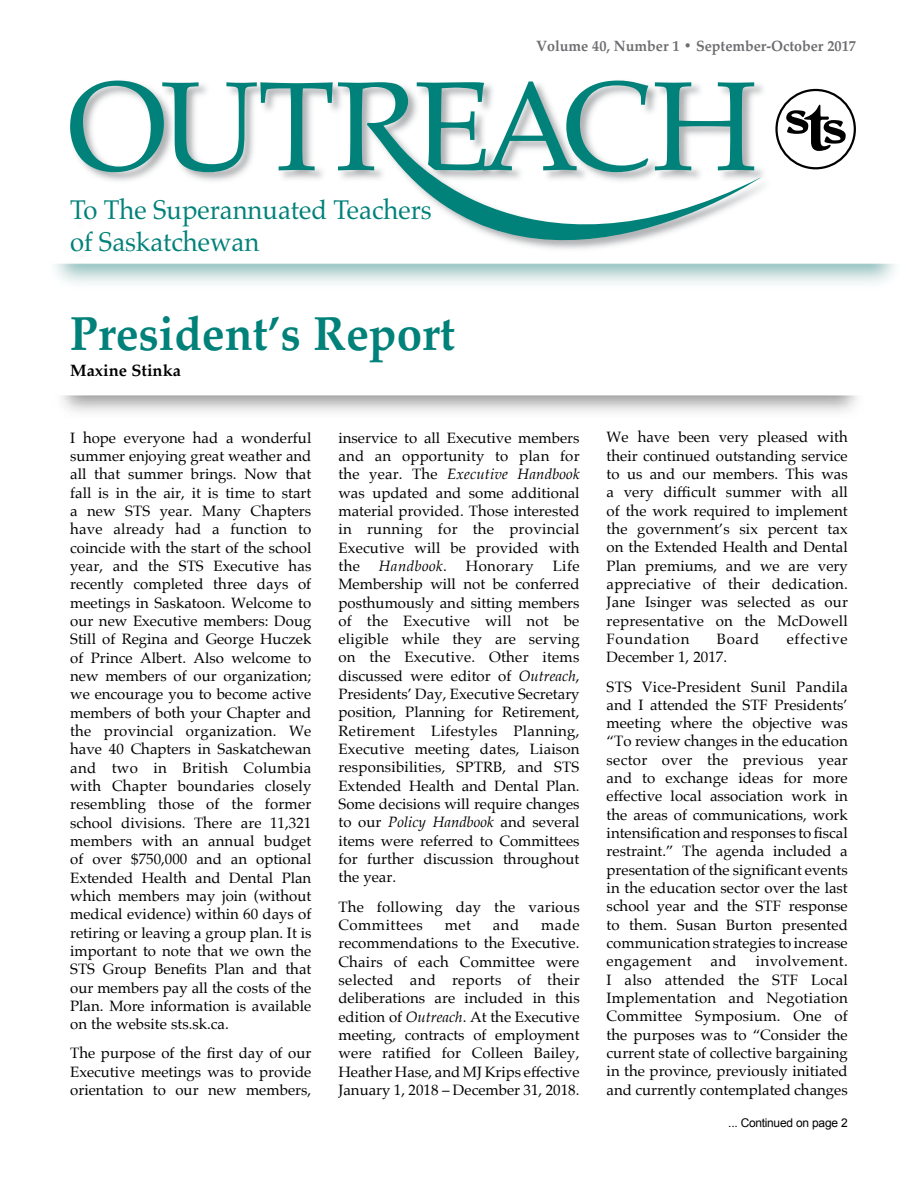
<style>
.page{position:relative;width:918px;height:1188px;background:#fff}
.page>*{position:absolute;margin:0;border:0;box-sizing:border-box;transform-origin:0 0}
.t1{font:700 48px "Palatino";color:#008179;scale:.95 1}
.t2{font:27px/31px "Palatino";color:#008179;scale:.95 1}
.t3{font:700 16.5px "Palatino";color:#000}
.t4{font:15px/18.3px "Palatino";color:#000;text-align:justify}
.t5{font:700 15px "Palatino";color:#6d6e71;scale:.95 1}
.t6{font:italic 15px "Palatino";letter-spacing:.025em;color:#000}
.t7{font:15px "Palatino";letter-spacing:.04em;color:#000}
.t8{font:15px "Palatino";letter-spacing:.025em;color:#000}
.t9{font:12px "Arial";letter-spacing:-.025em;color:#000}
.s1{font-style:italic}
.s2{font-style:normal}
</style>
<div class="page">
<img style="left:91px;top:80px;width:718px;height:109px">
<svg style="left:70px;top:81px;width:263px;height:91px"></svg>
<svg style="left:338px;top:82px;width:423px;height:167px"></svg>
<div style="left:775px;top:89px;width:81px;height:80px;border:2px solid #000;border-radius:50%"></div>
<svg style="left:786px;top:105px;width:60px;height:46px"></svg>
<h2 class="t2" style="left:70px;top:195px;width:382px">To The Superannuated Teachers of Saskatchewan</h2>
<h1 class="t1" style="left:70px;top:293px;width:407px">President’s Report</h1>
<p class="t3" style="left:70px;top:357px;width:112px">Maxine Stinka</p>
<p class="t5" style="left:536px;top:33px;width:338px">Volume 40, Number 1 • September-October 2017</p>
<p class="t4" style="left:70px;top:428px;width:243px">I hope everyone had a wonderful summer enjoying great weather and all that summer brings. Now that fall is in the air, it is time to start a new STS year. Many Chapters have already had a function to coincide with the start of the school year, and the STS Executive has recently completed three days of meetings in Saskatoon. Welcome to our new Executive members: Doug Still of Regina and George Huczek of Prince Albert. Also welcome to new members of our organization; we encourage you to become active members of both your Chapter and the provincial organization. We have 40 Chapters in Saskatchewan and two in British Columbia with Chapter boundaries closely resembling those of the former school divisions. There are 11,321 members with an annual budget of over $750,000 and an optional Extended Health and Dental Plan which members may join (without medical evidence) within 60 days of retiring or leaving a group plan. It is important to note that we own the STS Group Benefits Plan and that our members pay all the costs of the Plan. More information is available on the website sts.sk.ca.</p>
<p class="t4" style="left:70px;top:1044px;width:243px">The purpose of the first day of our Executive meetings was to provide orientation to our new members,</p>
<p class="t4" style="left:338px;top:428px;width:243px">inservice to all Executive members and an opportunity to plan for the year. The <span class="s1">Executive Handbook </span>was updated and some additional material provided. Those interested in running for the provincial Executive will be provided with the</p>
<p class="t4" style="left:338px;top:557px;width:243px;text-indent:214px">Life Membership will not be conferred posthumously and sitting members of the Executive will not be eligible while they are serving on the Executive. Other items discussed were editor of <span class="s1">Outreach</span>, Presidents’ Day, Executive Secretary position, Planning for Retirement, Retirement Lifestyles Planning, Executive meeting dates, Liaison responsibilities, SPTRB, and STS Extended Health and Dental Plan.<br>Some decisions will require changes to our <span class="s1">Policy Handbook</span> and several items were referred to Committees for further discussion throughout the year.</p>
<p class="t4" style="left:338px;top:897px;width:243px">The following day the various<br>Committees</p>
<p class="t6" style="left:379px;top:553px;width:70px">Handbook<span class="s2">.</span></p>
<p class="t8" style="left:466px;top:553px;width:70px">Honorary</p>
<p class="t4" style="left:338px;top:916px;width:243px;text-indent:203px">made recommendations to the Executive.<br>Chairs of each Committee were selected and reports of their deliberations are included in this edition of <span class="s1">Outreach</span>. At the Executive meeting, contracts of employment were ratified for Colleen Bailey, Heather Hase, and MJ Krips effective January 1, 2018 – December 31, 2018.</p>
<p class="t4" style="left:445px;top:916px;width:28px">met</p>
<p class="t4" style="left:493px;top:916px;width:28px">and</p>
<p class="t4" style="left:607px;top:428px;width:243px">We have been very pleased with their continued outstanding service to us and our members. This was a very difficult summer with all of the work required to implement the government’s six percent tax on the Extended Health and Dental Plan premiums, and we are very appreciative of their dedication.<br>Jane Isinger was selected as our representative on the McDowell Foundation</p>
<p class="t4" style="left:717px;top:630px;width:44px">Board</p>
<p class="t7" style="left:787px;top:626px;width:62px">effective</p>
<p class="t4" style="left:607px;top:643px;width:243px;line-height:29.1px">December 1, 2017.<br>STS Vice-President Sunil Pandila</p>
<p class="t4" style="left:607px;top:696px;width:243px">and I attended the STF Presidents’ meeting where the objective was “To review changes in the education sector over the previous year and to exchange ideas for more effective local association work in the areas of communications, work intensification and responses to fiscal restraint.” The agenda included a presentation of the significant events in the education sector over the last school year and the STF response to them. Susan Burton presented communication strategies to increase engagement</p>
<p class="t4" style="left:607px;top:952px;width:243px;text-indent:149px">involvement.<br>I also attended the STF Local Implementation and Negotiation Committee Symposium. One of the purposes was to “Consider the current state of collective bargaining in the province, previously initiated and currently contemplated changes</p>
<p class="t9" style="left:728px;top:1115px;width:121px">... Continued on page 2</p>
<p class="t4" style="left:711px;top:952px;width:28px">and</p>
</div>
